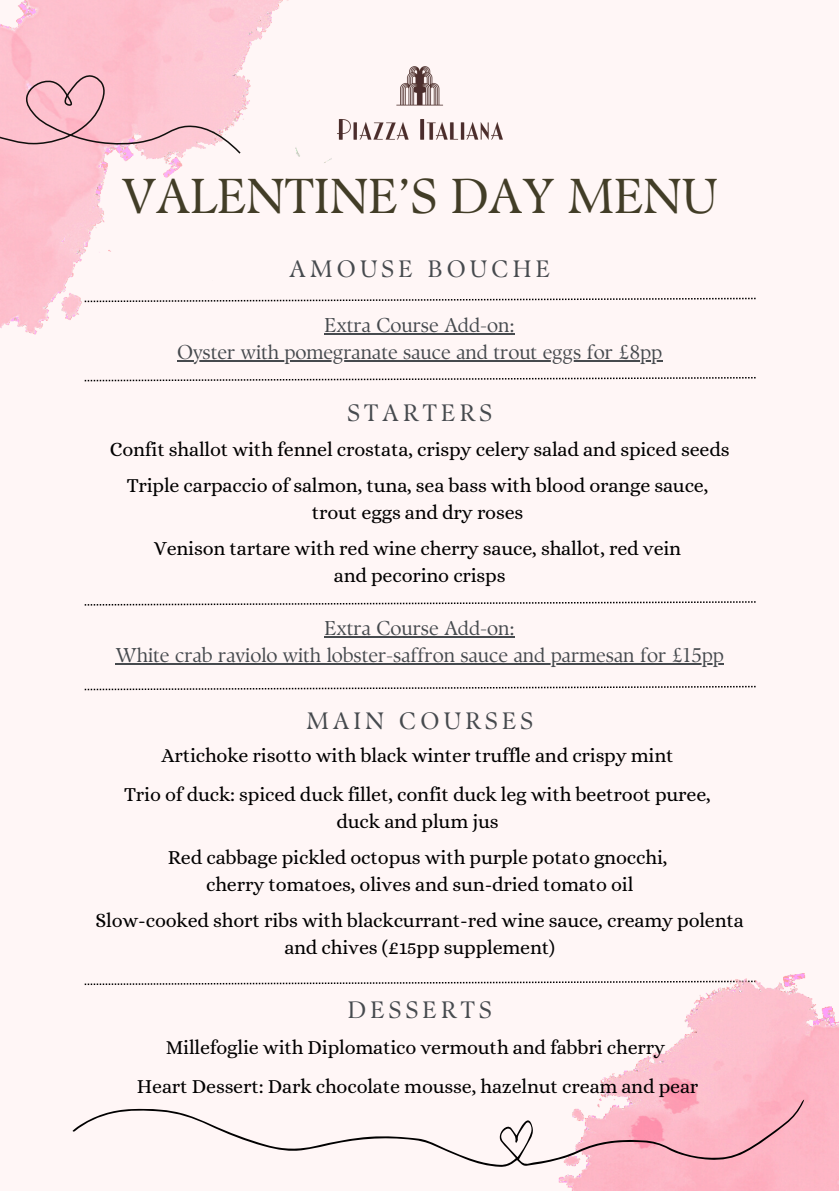
<style>
.page{position:relative;width:839px;height:1191px;background:#fff}
.page>*{position:absolute;margin:0;border:0;box-sizing:border-box;transform-origin:0 0}
.t1{font:49px "TY Serif D";color:#423d27}
.t2{font:23.8px "TY Serif D";letter-spacing:.18em;color:#464a4e}
.t3{font:20px/27px "Alice";letter-spacing:-.01em;color:#000;text-align:center}
.t4{font:20px "TY Serif D";letter-spacing:-.005em;color:#464a4e}
</style>
<div class="page">
<div style="left:0;top:0;width:838px;height:1191px;background:#fff6f6"></div>
<svg style="left:85px;top:686px;width:670px;height:4px"></svg>
<svg style="left:85px;top:981px;width:472px;height:4px"></svg>
<img style="left:0;top:0;width:300px;height:335px">
<img style="left:557px;top:973px;width:281px;height:218px">
<svg style="left:0;top:74px;width:240px;height:80px;background:#f3bdc9"></svg>
<svg style="left:73px;top:1100px;width:731px;height:67px"></svg>
<svg style="left:85px;top:377px;width:670px;height:4px"></svg>
<img style="left:324px;top:66px;width:191px;height:268px">
<hr style="left:324px;top:334px;width:191px;height:1px;background:#464a4e">
<hr style="left:177px;top:361px;width:485px;height:1px;background:#464a4e">
<hr style="left:324px;top:637px;width:191px;height:1px;background:#464a4e">
<hr style="left:116px;top:664px;width:607px;height:1px;background:#464a4e">
<svg style="left:85px;top:298px;width:670px;height:4px"></svg>
<svg style="left:85px;top:601px;width:670px;height:5px"></svg>
<p class="t1" style="left:122px;top:166px;width:597px">VALENTINE’S DAY MENU</p>
<p class="t2" style="left:289px;top:255px;width:262px">AMOUSE BOUCHE</p>
<p class="t4" style="left:324px;top:313px;width:192px">Extra Course Add-on:</p>
<h2 class="t4" style="left:177px;top:340px;width:486px">Oyster with pomegranate sauce and trout eggs for £8pp</h2>
<p class="t2" style="left:347px;top:398px;width:146px">STARTERS</p>
<p class="t3" style="left:110px;top:436px;width:621px">Confit shallot with fennel crostata, crispy celery salad and spiced seeds</p>
<h2 class="t3" style="left:127px;top:472px;width:583px">Triple carpaccio of salmon, tuna, sea bass with blood orange sauce,</h2>
<p class="t3" style="left:312px;top:499px;width:213px">trout eggs and dry roses</p>
<p class="t3" style="left:154px;top:535px;width:529px">Venison tartare with red wine cherry sauce, shallot, red vein</p>
<p class="t3" style="left:334px;top:562px;width:173px">and pecorino crisps</p>
<p class="t4" style="left:324px;top:616px;width:192px">Extra Course Add-on:</p>
<p class="t4" style="left:116px;top:643px;width:609px">White crab raviolo with lobster-saffron sauce and parmesan for £15pp</p>
<p class="t2" style="left:306px;top:706px;width:228px">MAIN COURSES</p>
<h2 class="t3" style="left:161px;top:742px;width:513px">Artichoke risotto with black winter truffle and crispy mint</h2>
<p class="t3" style="left:124px;top:781px;width:588px">Trio of duck: spiced duck fillet, confit duck leg with beetroot puree,</p>
<p class="t3" style="left:336px;top:808px;width:164px">duck and plum jus</p>
<p class="t3" style="left:168px;top:844px;width:501px">Red cabbage pickled octopus with purple potato gnocchi,</p>
<p class="t3" style="left:206px;top:871px;width:429px">cherry tomatoes, olives and sun-dried tomato oil</p>
<p class="t3" style="left:95px;top:907px;width:650px">Slow-cooked short ribs with blackcurrant-red wine sauce, creamy polenta and chives (£15pp supplement)</p>
<p class="t2" style="left:348px;top:995px;width:146px">DESSERTS</p>
<p class="t3" style="left:166px;top:1033px;width:501px">Millefoglie with Diplomatico vermouth and fabbri cherry</p>
<p class="t3" style="left:137px;top:1072px;width:563px">Heart Dessert: Dark chocolate mousse, hazelnut cream and pear</p>
</div>
